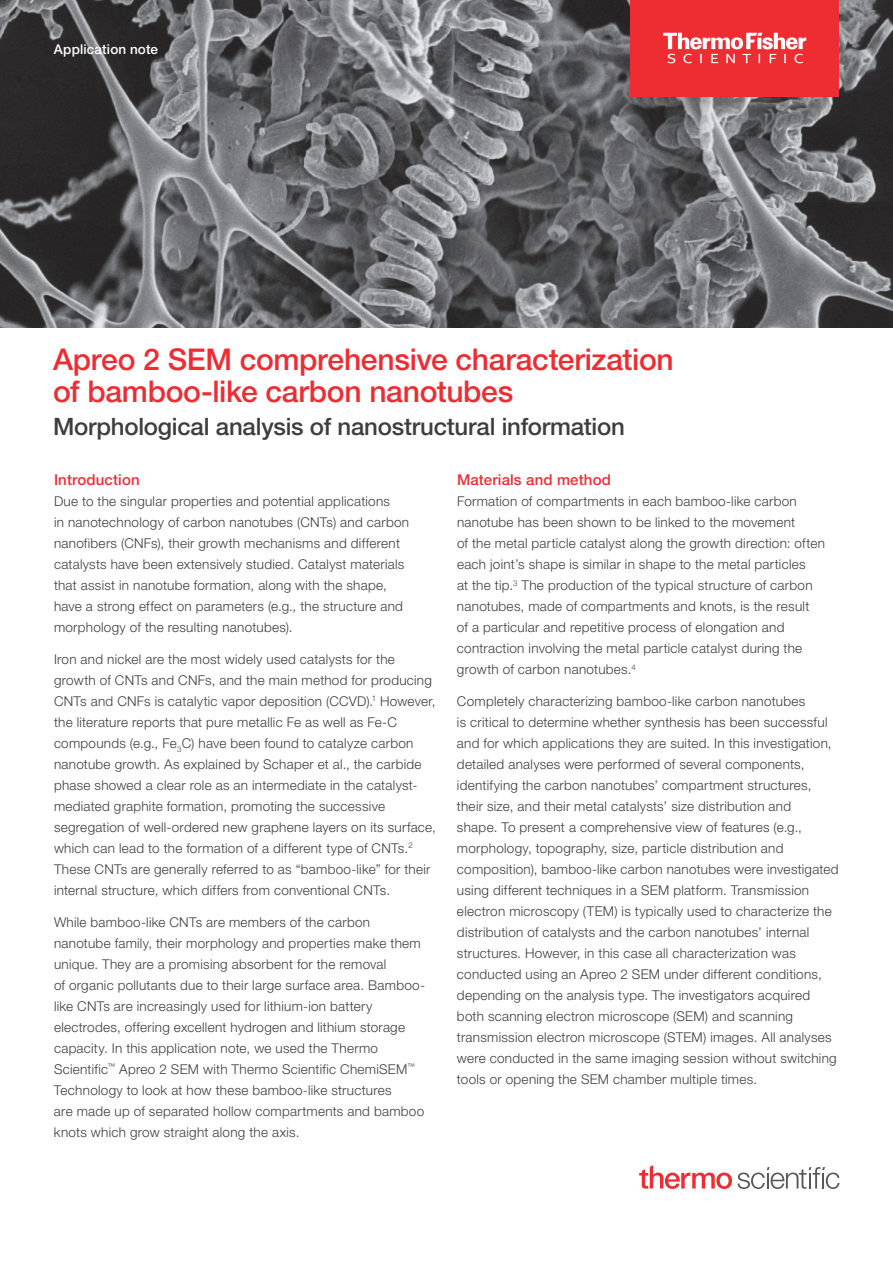
<style>
.page{position:relative;width:893px;height:1263px;background:#fff}
.page>*{position:absolute;margin:0;border:0;box-sizing:border-box;transform-origin:0 0}
.t1{font:500 30px/31.5px "Helvetica Neue LTW1 G";letter-spacing:-.01em;color:#ee2d33}
.t2{font:500 24px "Helvetica Neue LTW1 G";letter-spacing:-.01em;color:#3e3e3f}
.t3{font:500 15px "Helvetica Neue LTW1 G";letter-spacing:.01em;color:#ee2d33}
.t4{font:300 13.5px/21px "Helvetica Neue LTW1 G";letter-spacing:.02em;color:#3e3e3f}
.t5{font:500 13.5px "Helvetica Neue LTW1 G";letter-spacing:.01em;color:#fff}
</style>
<div class="page">
<img style="left:0;top:0;width:893px;height:327px">
<svg style="left:639px;top:1165px;width:200px;height:24px"></svg>
<div style="left:630px;top:0;width:209px;height:96px;background:#ee2d33"></div>
<svg style="left:663px;top:33px;width:143px;height:30px"></svg>
<p class="t5" style="left:54px;top:41px;width:106px">Application note</p>
<h1 class="t1" style="left:53px;top:344px;width:622px">Apreo 2 SEM comprehensive characterization of bamboo-like carbon nanotubes</h1>
<h2 class="t2" style="left:53px;top:412px;width:573px">Morphological analysis of nanostructural information</h2>
<p class="t3" style="left:54px;top:471px;width:87px">Introduction</p>
<p class="t4" style="left:54px;top:491px;width:357px">Due to the singular properties and potential applications<br>in nanotechnology of carbon nanotubes (CNTs) and carbon nanofibers (CNFs), their growth mechanisms and different catalysts have been extensively studied. Catalyst materials that assist in nanotube formation, along with the shape, have a strong effect on parameters (e.g., the structure and morphology of the resulting nanotubes).</p>
<p class="t4" style="left:54px;top:649px;width:383px">Iron and nickel are the most widely used catalysts for the growth of CNTs and CNFs, and the main method for producing CNTs and CNFs is catalytic vapor deposition (CCVD).<sup>1</sup> However, the literature reports that pure metallic Fe as well as Fe-C compounds (e.g., Fe<sub>3</sub>C) have been found to catalyze carbon nanotube growth. As explained by Schaper et al., the carbide phase showed a clear role as an intermediate in the catalyst&shy;mediated graphite formation, promoting the successive segregation of well-ordered new graphene layers on its surface, which can lead to the formation of a different type of CNTs.<sup>2<br></sup>These CNTs are generally referred to as “bamboo-like” for their internal structure, which differs from conventional CNTs.</p>
<p class="t4" style="left:54px;top:911px;width:372px">While bamboo-like CNTs are members of the carbon nanotube family, their morphology and properties make them unique. They are a promising absorbent for the removal<br>of organic pollutants due to their large surface area. Bamboo&shy;like CNTs are increasingly used for lithium-ion battery electrodes, offering excellent hydrogen and lithium storage capacity. In this application note, we used the Thermo Scientific<sup>™</sup> Apreo 2 SEM with Thermo Scientific ChemiSEM<sup>™ </sup>Technology to look at how these bamboo-like structures<br>are made up of separated hollow compartments and bamboo knots which grow straight along the axis.</p>
<p class="t3" style="left:457px;top:471px;width:155px">Materials and method</p>
<p class="t4" style="left:457px;top:491px;width:369px">Formation of compartments in each bamboo-like carbon nanotube has been shown to be linked to the movement<br>of the metal particle catalyst along the growth direction: often each joint’s shape is similar in shape to the metal particles<br>at the tip.<sup>3</sup> The production of the typical structure of carbon nanotubes, made of compartments and knots, is the result<br>of a particular and repetitive process of elongation and contraction involving the metal particle catalyst during the growth of carbon nanotubes.<sup>4</sup></p>
<p class="t4" style="left:457px;top:691px;width:383px">Completely characterizing bamboo-like carbon nanotubes<br>is critical to determine whether synthesis has been successful and for which applications they are suited. In this investigation, detailed analyses were performed of several components, identifying the carbon nanotubes’ compartment structures, their size, and their metal catalysts’ size distribution and<br>shape. To present a comprehensive view of features (e.g., morphology, topography, size, particle distribution and composition), bamboo-like carbon nanotubes were investigated using different techniques in a SEM platform. Transmission electron microscopy (TEM) is typically used to characterize the distribution of catalysts and the carbon nanotubes’ internal structures. However, in this case all characterization was conducted using an Apreo 2 SEM under different conditions, depending on the analysis type. The investigators acquired both scanning electron microscope (SEM) and scanning transmission electron microscope (STEM) images. All analyses were conducted in the same imaging session without switching tools or opening the SEM chamber multiple times.</p>
</div>
